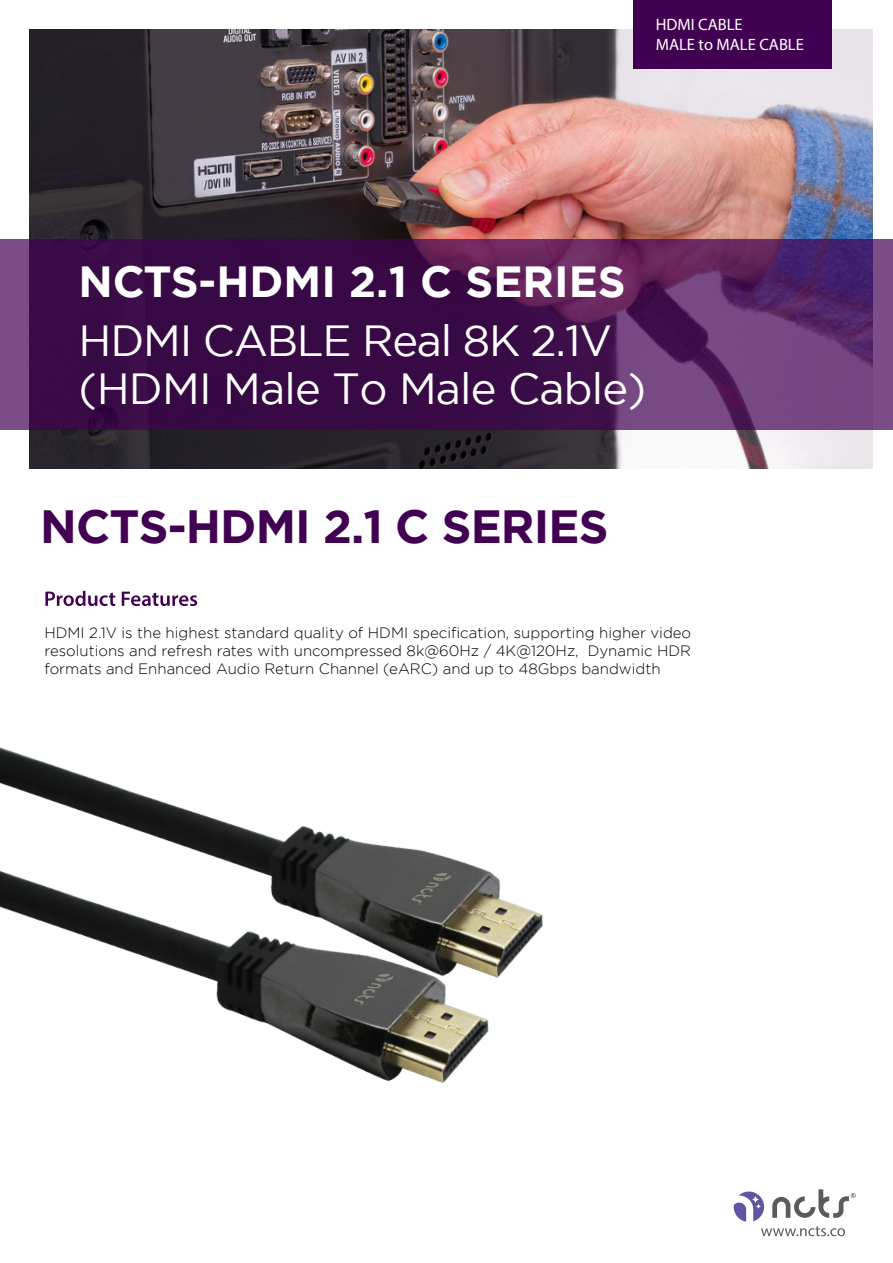
<style>
.page{position:relative;width:893px;height:1263px;background:#fff}
.page>*{position:absolute;margin:0;border:0;box-sizing:border-box;transform-origin:0 0}
.t1{font:700 46.5px "Gotham";letter-spacing:-.02em;color:#410052}
.t2{font:43.5px/48px "Gotham";letter-spacing:-.02em;color:#fff}
.t3{font:700 43.5px "Gotham";color:#fff}
.t4{font:16.5px/19.8px "Myriad Pro";color:#fff}
.t5{font:300 15px/18px "Gotham";color:#000;text-align:justify}
</style>
<div class="page">
<img style="left:28px;top:29px;width:845px;height:440px">
<svg style="left:45px;top:591px;width:152px;height:15px"></svg>
<svg style="left:734px;top:1189px;width:122px;height:47px"></svg>
<div style="left:633px;top:0;width:199px;height:69px;background:#410052"></div>
<svg style="left:0;top:239px;width:893px;height:190px;fill:#3a0c47"></svg>
<img style="left:0;top:747px;width:544px;height:336px">
<svg style="left:354px;top:973px;width:39px;height:32px"></svg>
<svg style="left:411px;top:872px;width:40px;height:33px"></svg>
<p class="t4" style="left:656px;top:15px;width:150px">HDMI CABLE<br>MALE to MALE CABLE</p>
<h2 class="t3" style="left:79px;top:257px;width:549px">NCTS-HDMI 2.1 C SERIES</h2>
<h2 class="t2" style="left:79px;top:316px;width:569px">HDMI CABLE Real 8K 2.1V (HDMI Male To Male Cable)</h2>
<h1 class="t1" style="left:40px;top:500px;width:570px">NCTS-HDMI 2.1 C SERIES</h1>
<p class="t5" style="left:44px;top:623px;width:648px">HDMI 2.1V is the highest standard quality of HDMI specification, supporting higher video resolutions and refresh rates with uncompressed 8k@60Hz / 4K@120Hz, Dynamic HDR formats and Enhanced Audio Return Channel (eARC) and up to 48Gbps bandwidth</p>
</div>
